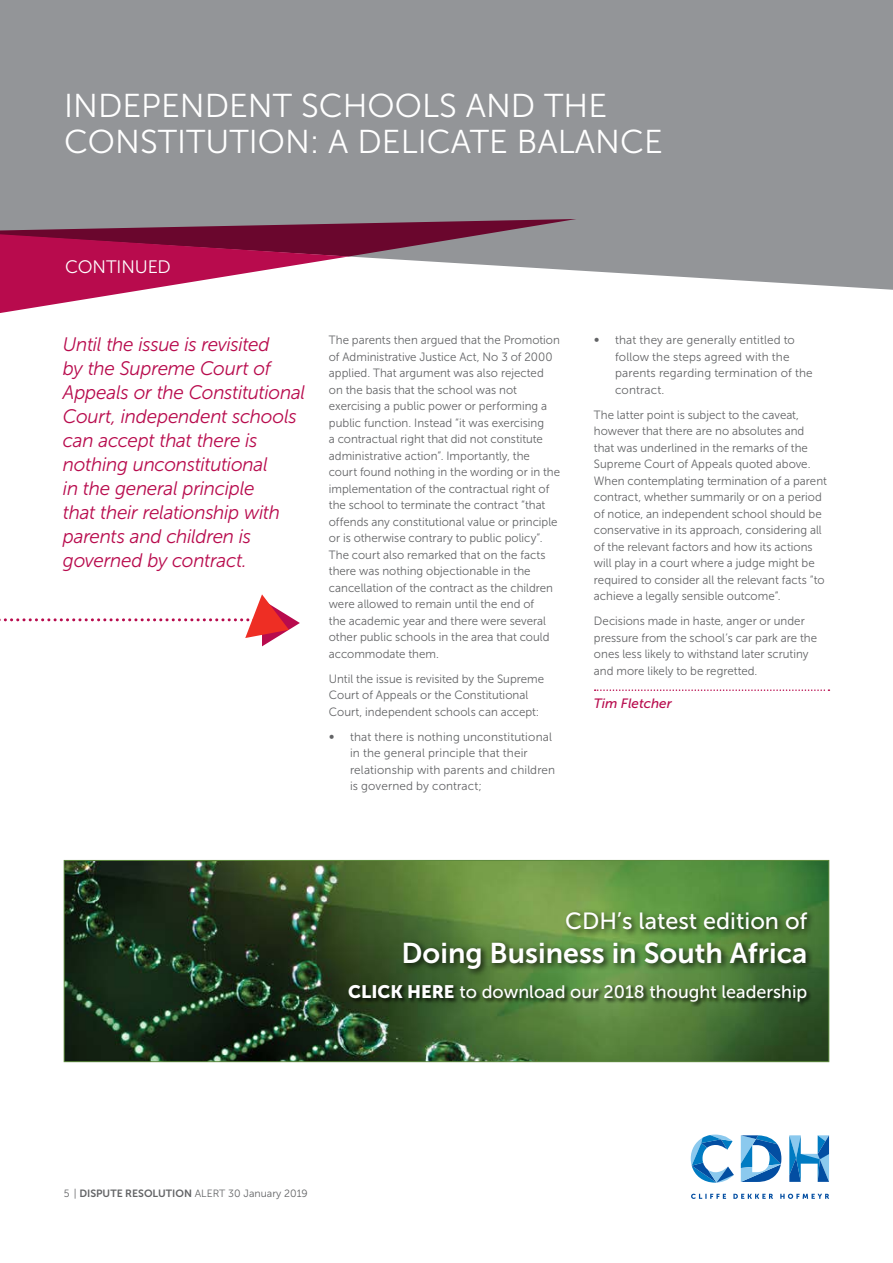
<style>
.page{position:relative;width:893px;height:1263px;background:#fff}
.page>*{position:absolute;margin:0;border:0;box-sizing:border-box;transform-origin:0 0}
.t1{font:33px/36px "Museo Sans 300";color:#fff}
.t2{font:28.5px "Museo Sans 700";color:#fff}
.t3{font:23.4px "Museo Sans 500";color:#fff}
.t4{font:italic 19.5px/24px "Museo Sans 300";letter-spacing:-.015em;color:#b80b4d}
.t5{font:18px "Museo Sans 500";color:#fff}
.t6{font:18px "Museo Sans 300";letter-spacing:-.005em;color:#fff}
.t7{font:italic 13.5px "Museo Sans 500";color:#b80b4d}
.t8{font:12px/16.5px "Museo Sans 300";color:#636466;scale:.96 1}
.t9{font:12px/16.5px "Museo Sans 300";color:#636466}
.t10{font:10.5px "Museo Sans 300";color:#636466}
.s1{font-family:"Museo Sans 900"}
.s2{font-family:"Museo Sans 700"}
</style>
<div class="page">
<svg style="left:691px;top:1194px;width:138px;height:5px"></svg>
<svg style="left:789px;top:1135px;width:40px;height:47px"></svg>
<svg style="left:691px;top:1134px;width:43px;height:48px"></svg>
<svg style="left:741px;top:1135px;width:40px;height:47px"></svg>
<div style="left:0;top:0;width:892px;height:290px;background:#939598"></div>
<svg style="left:0;top:219px;width:576px;height:94px"></svg>
<svg style="left:595px;top:689px;width:234px;height:2px"></svg>
<svg style="left:0;top:594px;width:300px;height:52px"></svg>
<img style="left:66px;top:862px;width:761px;height:198px">
<div style="left:64px;top:860px;width:765px;height:202px;border:1px solid #5e8a3f"></div>
<div style="left:401px;top:909px;width:414px;height:68px;background:#000;opacity:.75"></div>
<div style="left:349px;top:984px;width:463px;height:23px;background:#000;opacity:.75"></div>
<h1 class="t1" style="left:64px;top:88px;width:600px">INDEPENDENT SCHOOLS AND THE<br>CONSTITUTION: A DELICATE BALANCE</h1>
<h3 class="t6" style="left:65px;top:257px;width:107px">CONTINUED</h3>
<p class="t4" style="left:63px;top:332px;width:244px">Until the issue is revisited<br>by the Supreme Court of<br>Appeals or the Constitutional<br>Court, independent schools can accept that there is nothing unconstitutional<br>in the general principle<br>that their relationship with parents and children is governed by contract.</p>
<p class="t8" style="left:329px;top:332px;width:242px">The parents then argued that the Promotion of Administrative Justice Act, No 3 of 2000 applied. That argument was also rejected on the basis that the school was not exercising a public power or performing a public function. Instead “it was exercising<br>a contractual right that did not constitute administrative action”. Importantly, the court found nothing in the wording or in the implementation of the contractual right of the school to terminate the contract “that offends any constitutional value or principle or is otherwise contrary to public policy”.<br>The court also remarked that on the facts there was nothing objectionable in the cancellation of the contract as the children were allowed to remain until the end of<br>the academic year and there were several other public schools in the area that could accommodate them.</p>
<p class="t8" style="left:329px;top:670px;width:226px">Until the issue is revisited by the Supreme<br>Court of Appeals or the Constitutional<br>Court, independent schools can accept:</p>
<p class="t9" style="left:329px;top:728px;width:7px">∞</p>
<p class="t9" style="left:350px;top:728px;width:207px">that there is nothing unconstitutional in the general principle that their relationship with parents and children is governed by contract;</p>
<p class="t9" style="left:594px;top:332px;width:7px">∞</p>
<p class="t9" style="left:615px;top:332px;width:199px">that they are generally entitled to follow the steps agreed with the parents regarding termination of the contract.</p>
<p class="t8" style="left:594px;top:406px;width:244px">The latter point is subject to the caveat, however that there are no absolutes and that was underlined in the remarks of the Supreme Court of Appeals quoted above.<br>When contemplating termination of a parent contract, whether summarily or on a period of notice, an independent school should be conservative in its approach, considering all of the relevant factors and how its actions will play in a court where a judge might be required to consider all the relevant facts “to achieve a legally sensible outcome”.</p>
<p class="t8" style="left:594px;top:613px;width:234px">Decisions made in haste, anger or under pressure from the school’s car park are the ones less likely to withstand later scrutiny and more likely to be regretted.</p>
<p class="t7" style="left:594px;top:696px;width:79px">Tim Fletcher</p>
<h3 class="t3" style="left:565px;top:908px;width:244px">CDH’s latest edition of</h3>
<h2 class="t2" style="left:401px;top:937px;width:407px">Doing Business in South Africa</h2>
<h3 class="t5" style="left:348px;top:982px;width:461px"><span class="s1">CLICK HERE</span> to download our 2018 thought leadership</h3>
<p class="t10" style="left:64px;top:1188px;width:246px">5 | <span class="s2">DISPUTE RESOLUTION</span> ALERT 30 January 2019</p>
</div>
